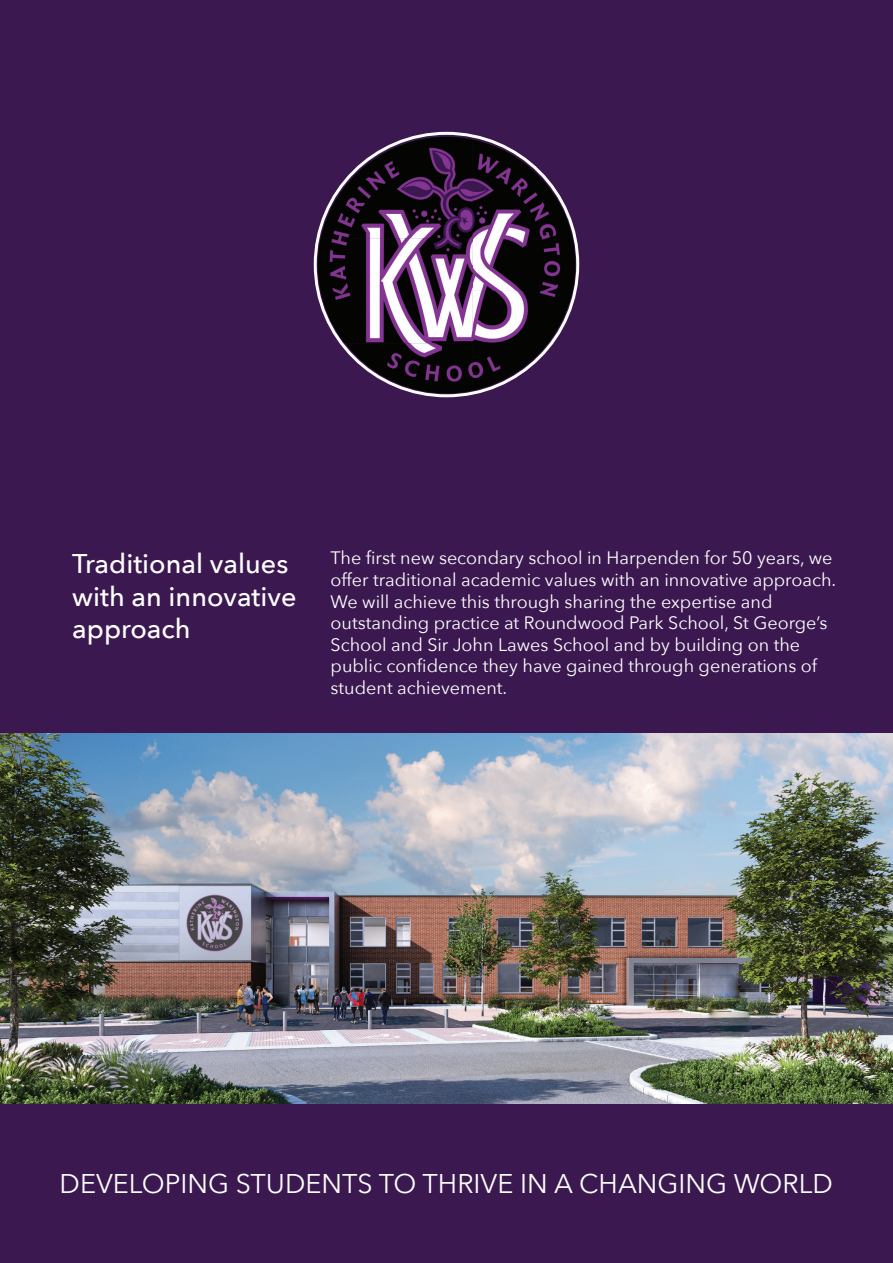
<style>
.page{position:relative;width:893px;height:1263px;background:#3b1850}
.page>*{position:absolute;margin:0;border:0;box-sizing:border-box;transform-origin:0 0}
.t1{font:27px "Avenir Next";color:#fff}
.t2{font:500 27px/32.4px "Avenir Next";color:#fff}
.t3{font:18px/21.6px "Avenir Next";color:#fff}
</style>
<div class="page">
<img style="left:0;top:733px;width:893px;height:370px">
<img style="left:318px;top:133px;width:155px;height:105px">
<img style="left:473px;top:136px;width:105px;height:155px">
<img style="left:315px;top:238px;width:158px;height:105px">
<img style="left:473px;top:291px;width:102px;height:102px">
<img style="left:341px;top:343px;width:132px;height:53px">
<h1 class="t2" style="left:72px;top:547px;width:226px">Traditional values with an innovative approach</h1>
<p class="t3" style="left:331px;top:547px;width:507px">The first new secondary school in Harpenden for 50 years, we offer traditional academic values with an innovative approach.<br>We will achieve this through sharing the expertise and outstanding practice at Roundwood Park School, St George’s School and Sir John Lawes School and by building on the public confidence they have gained through generations of student achievement.</p>
<h1 class="t1" style="left:60px;top:1161px;width:775px">DEVELOPING STUDENTS TO THRIVE IN A CHANGING WORLD</h1>
</div>
